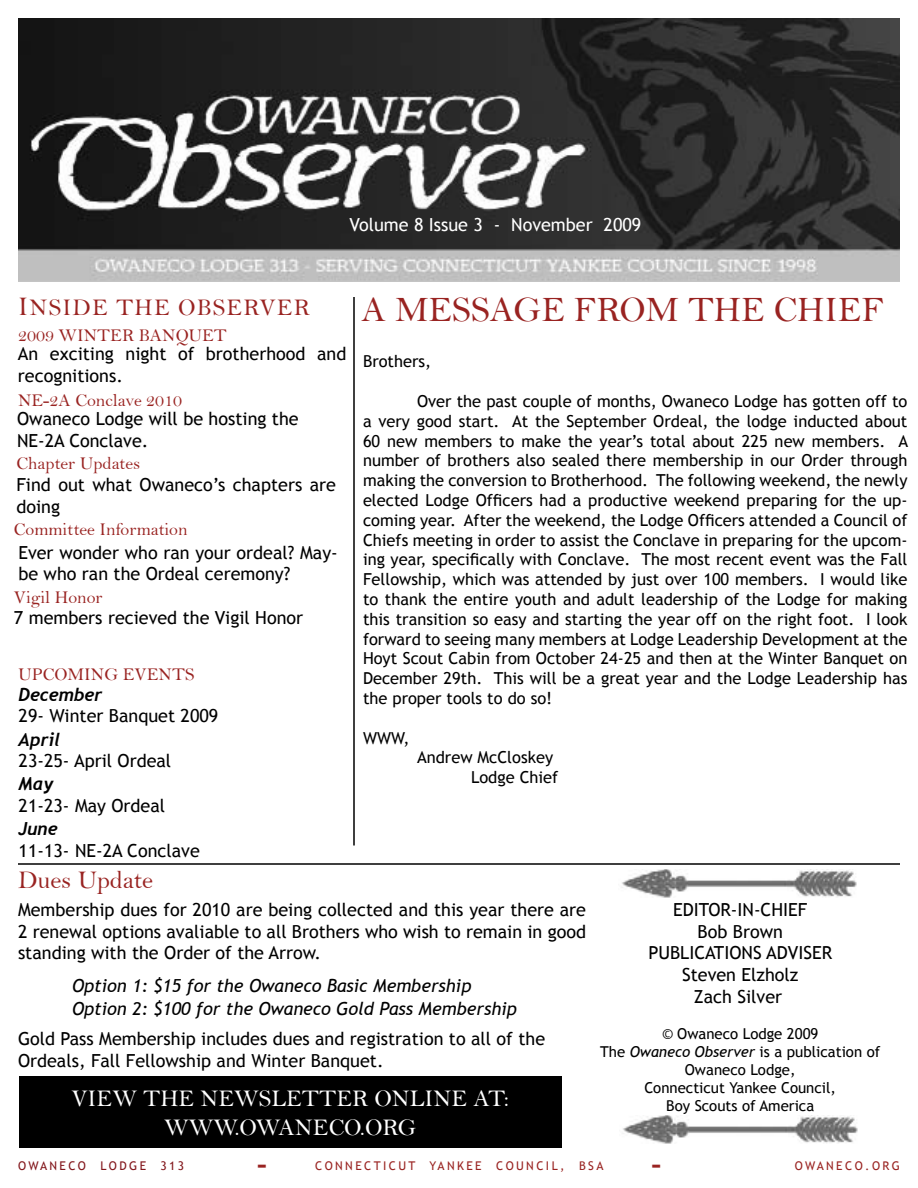
<style>
.page{position:relative;width:918px;height:1188px;background:#fff}
.page>*{position:absolute;margin:0;border:0;box-sizing:border-box;transform-origin:0 0}
.t1{font:37.5px "Trebuchet MS";color:#992321}
.t2{font:36px "Bell";color:#992321}
.t3{font:25.5px "Bell";color:#992321}
.t4{font:24px/28.8px "Bell";color:#fff;text-align:center}
.t5{font:24px "Bell";letter-spacing:.05em;color:#992321}
.t6{font:18px/21.6px "Trebuchet MS";color:#000}
.t7{font:18px "Bell";color:#992321}
.t8{font:italic 18px/22.5px "Trebuchet MS";color:#000}
.t9{font:18px "Trebuchet MS";color:#fff}
.t10{font:italic 700 18px "Trebuchet";color:#000}
.t11{font:16.5px/19.8px "Trebuchet MS";color:#000;text-align:justify}
.t12{font:15px/18px "Trebuchet MS";color:#000;text-align:center}
.t13{font:12px "Trebuchet MS";letter-spacing:.2em;color:#992321}
.t14{font:12px "Trebuchet MS";letter-spacing:.2em;color:#82161b}
.s1{font-size:27px}
.s2{font-style:italic}
</style>
<div class="page">
<img style="left:18px;top:18px;width:882px;height:264px">
<img style="left:621px;top:870px;width:236px;height:27px">
<img style="left:622px;top:1116px;width:236px;height:27px">
<hr style="left:18px;top:863px;width:882px;height:2px;background:#000">
<hr style="left:353px;top:297px;width:2px;height:549px;background:#000">
<div style="left:19px;top:1077px;width:543px;height:71px;background:#000"></div>
<p class="t9" style="left:350px;top:214px;width:293px">Volume 8 Issue 3 - November 2009</p>
<h3 class="t5" style="left:18px;top:293px;width:294px"><span class="s1">I</span>NSIDE THE OBSERVER</h3>
<h2 class="t2" style="left:362px;top:288px;width:524px">A MESSAGE FROM THE CHIEF</h2>
<p class="t7" style="left:18px;top:325px;width:210px">2009 WINTER BANQUET</p>
<p class="t6" style="left:18px;top:343px;width:330px">An exciting night of brotherhood and recognitions.</p>
<p class="t6" style="left:17px;top:408px;width:283px">Owaneco Lodge will be hosting the<br>NE-2A Conclave.</p>
<p class="t7" style="left:18px;top:390px;width:166px">NE-2A Conclave 2010</p>
<p class="t7" style="left:16px;top:453px;width:125px">Chapter Updates</p>
<p class="t6" style="left:16px;top:474px;width:321px">Find out what Owaneco’s chapters are doing</p>
<p class="t7" style="left:14px;top:519px;width:175px">Committee Information</p>
<p class="t6" style="left:18px;top:542px;width:321px">Ever wonder who ran your ordeal? May&shy;be who ran the Ordeal ceremony?</p>
<p class="t7" style="left:14px;top:587px;width:90px">Vigil Honor</p>
<p class="t6" style="left:14px;top:608px;width:291px">7 members recieved the Vigil Honor</p>
<p class="t7" style="left:18px;top:664px;width:178px">UPCOMING EVENTS</p>
<p class="t10" style="left:19px;top:683px;width:85px">December</p>
<p class="t6" style="left:19px;top:705px;width:201px">29- Winter Banquet 2009</p>
<p class="t10" style="left:19px;top:728px;width:43px">April</p>
<p class="t6" style="left:19px;top:750px;width:154px">23-25- April Ordeal</p>
<p class="t10" style="left:19px;top:773px;width:36px">May</p>
<p class="t6" style="left:19px;top:795px;width:148px">21-23- May Ordeal</p>
<p class="t10" style="left:19px;top:818px;width:41px">June</p>
<p class="t6" style="left:19px;top:840px;width:183px">11-13- NE-2A Conclave</p>
<h3 class="t3" style="left:18px;top:865px;width:137px">Dues Update</h3>
<p class="t11" style="left:363px;top:352px;width:70px">Brothers,</p>
<p class="t11" style="left:363px;top:392px;width:547px;text-indent:54px">Over the past couple of months, Owaneco Lodge has gotten off to a very good start. At the September Ordeal, the lodge inducted about 60 new members to make the year’s total about 225 new members. A number of brothers also sealed there membership in our Order through making the conversion to Brotherhood. The following weekend, the newly elected Lodge Officers had a productive weekend preparing for the up&shy;coming year. After the weekend, the Lodge Officers attended a Council of Chiefs meeting in order to assist the Conclave in preparing for the upcom&shy;ing year, specifically with Conclave. The most recent event was the Fall Fellowship, which was attended by just over 100 members. I would like to thank the entire youth and adult leadership of the Lodge for making this transition so easy and starting the year off on the right foot. I look forward to seeing many members at Lodge Leadership Development at the Hoyt Scout Cabin from October 24-25 and then at the Winter Banquet on December 29th. This will be a great year and the Lodge Leadership has the proper tools to do so!</p>
<p class="t11" style="left:363px;top:728px;width:48px">WWW,</p>
<p class="t11" style="left:471px;top:748px;width:89px;text-indent:-54px">Andrew McCloskey<br>Lodge Chief</p>
<p class="t6" style="left:18px;top:899px;width:570px;text-align:justify">Membership dues for 2010 are being collected and this year there are 2 renewal options avaliable to all Brothers who wish to remain in good standing with the Order of the Arrow.</p>
<p class="t8" style="left:72px;top:975px;width:446px">Option 1: $15 for the Owaneco Basic Membership<br>Option 2: $100 for the Owaneco Gold Pass Membership</p>
<p class="t6" style="left:18px;top:1028px;width:529px">Gold Pass Membership includes dues and registration to all of the<br>Ordeals, Fall Fellowship and Winter Banquet.</p>
<h3 class="t4" style="left:71px;top:1084px;width:439px">VIEW THE NEWSLETTER ONLINE AT:<br>WWW.OWANECO.ORG</h3>
<p class="t6" style="left:648px;top:899px;width:185px;text-align:center">EDITOR-IN-CHIEF<br>Bob Brown<br>PUBLICATIONS ADVISER<br>Steven Elzholz<br>Zach Silver</p>
<p class="t12" style="left:600px;top:1025px;width:282px">© Owaneco Lodge 2009<br>The <span class="s2">Owaneco Observer</span> is a publication of<br>Owaneco Lodge,<br>Connecticut Yankee Council,<br>Boy Scouts of America</p>
<p class="t14" style="left:18px;top:1159px;width:168px">OWANECO LODGE 313</p>
<h1 class="t1" style="left:255px;top:1141px;width:15px">-</h1>
<p class="t13" style="left:315px;top:1159px;width:290px">CONNECTICUT YANKEE COUNCIL, BSA</p>
<h1 class="t1" style="left:650px;top:1141px;width:15px">-</h1>
<p class="t13" style="left:795px;top:1159px;width:107px">OWANECO.ORG</p>
</div>
